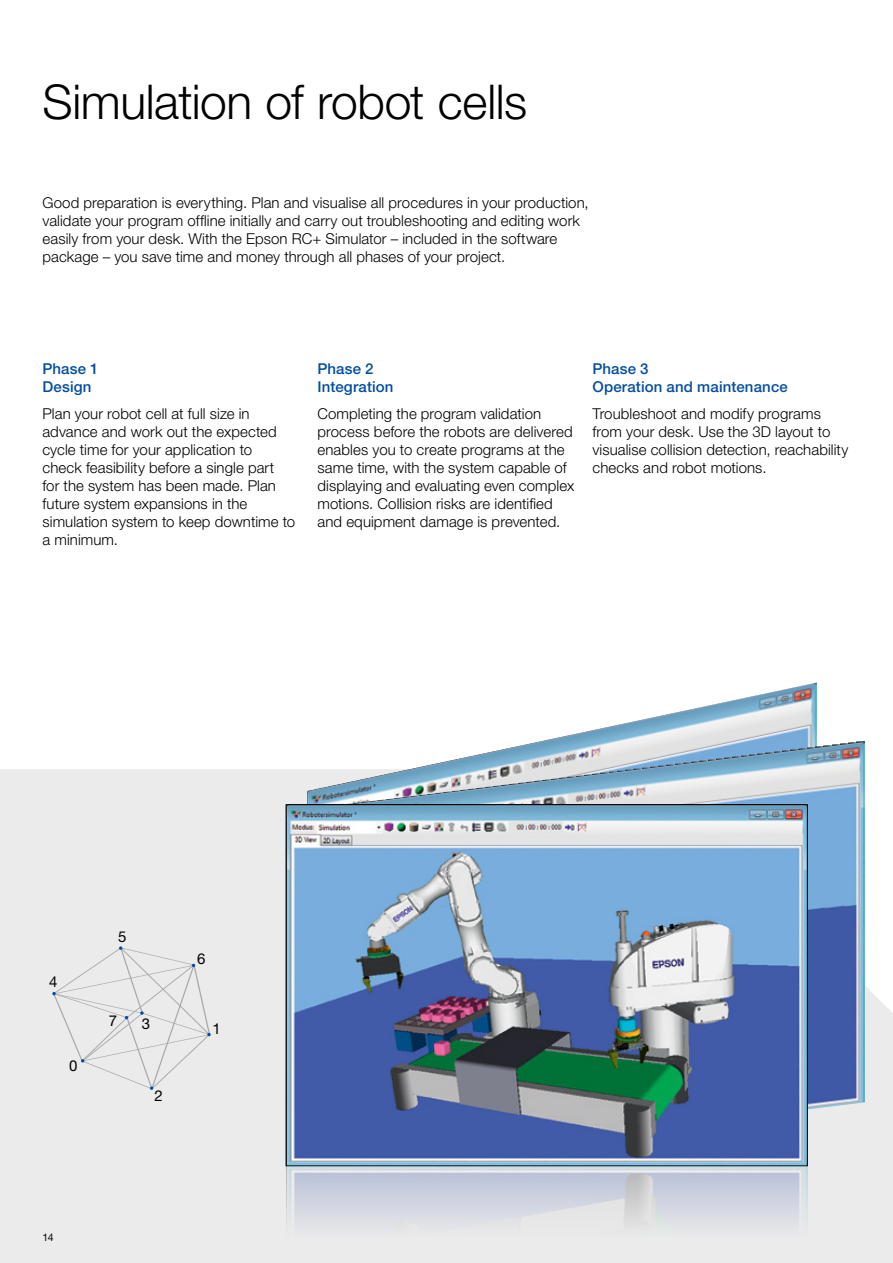
<style>
.page{position:relative;width:893px;height:1263px;background:#fff}
.page>*{position:absolute;margin:0;border:0;box-sizing:border-box;transform-origin:0 0}
.t1{font:300 48px "Helvetica Neue LT Pro";letter-spacing:-.01em;color:#000}
.t2{font:300 15px/18px "Helvetica Neue LT Pro";letter-spacing:.005em;color:#000}
.t3{font:500 15px/18px "Helvetica Neue LT Pro";letter-spacing:.01em;color:#034ea2}
.t4{font:15px "Helvetica Neue LT Pro";color:#000}
.t5{font:10.5px "Helvetica Neue LT Pro";color:#000}
</style>
<div class="page">
<div style="left:0;top:769px;width:893px;height:494px;background:#ebebec"></div>
<div style="left:0;top:938px;width:286px;height:154px;background:#ebebec"></div>
<img style="left:307px;top:683px;width:510px;height:122px">
<img style="left:347px;top:740px;width:518px;height:426px">
<img style="left:286px;top:807px;width:521px;height:456px">
<h1 class="t1" style="left:43px;top:73px;width:486px">Simulation of robot cells</h1>
<p class="t2" style="left:43px;top:193px;width:548px">Good preparation is everything. Plan and visualise all procedures in your production, validate your program offline initially and carry out troubleshooting and editing work easily from your desk. With the Epson RC+ Simulator – included in the software package – you save time and money through all phases of your project.</p>
<p class="t3" style="left:43px;top:360px;width:58px">Phase 1<br>Design</p>
<p class="t2" style="left:43px;top:404px;width:254px">Plan your robot cell at full size in advance and work out the expected cycle time for your application to check feasibility before a single part<br>for the system has been made. Plan future system expansions in the simulation system to keep downtime to a minimum.</p>
<p class="t3" style="left:317px;top:360px;width:77px">Phase 2<br>Integration</p>
<p class="t2" style="left:317px;top:404px;width:258px">Completing the program validation process before the robots are delivered enables you to create programs at the same time, with the system capable of displaying and evaluating even complex motions. Collision risks are identified and equipment damage is prevented.</p>
<p class="t3" style="left:592px;top:360px;width:197px">Phase 3<br>Operation and maintenance</p>
<p class="t2" style="left:592px;top:404px;width:257px">Troubleshoot and modify programs from your desk. Use the 3D layout to visualise collision detection, reachability checks and robot motions.</p>
<p class="t4" style="left:49px;top:972px;width:10px">4</p>
<p class="t4" style="left:69px;top:1056px;width:10px">0</p>
<p class="t4" style="left:118px;top:927px;width:10px">5</p>
<p class="t4" style="left:109px;top:1011px;width:10px">7</p>
<p class="t4" style="left:142px;top:1014px;width:10px">3</p>
<p class="t4" style="left:154px;top:1086px;width:10px">2</p>
<p class="t4" style="left:197px;top:950px;width:10px">6</p>
<p class="t4" style="left:212px;top:1019px;width:10px">1</p>
<p class="t5" style="left:43px;top:1230px;width:13px">14</p>
</div>
